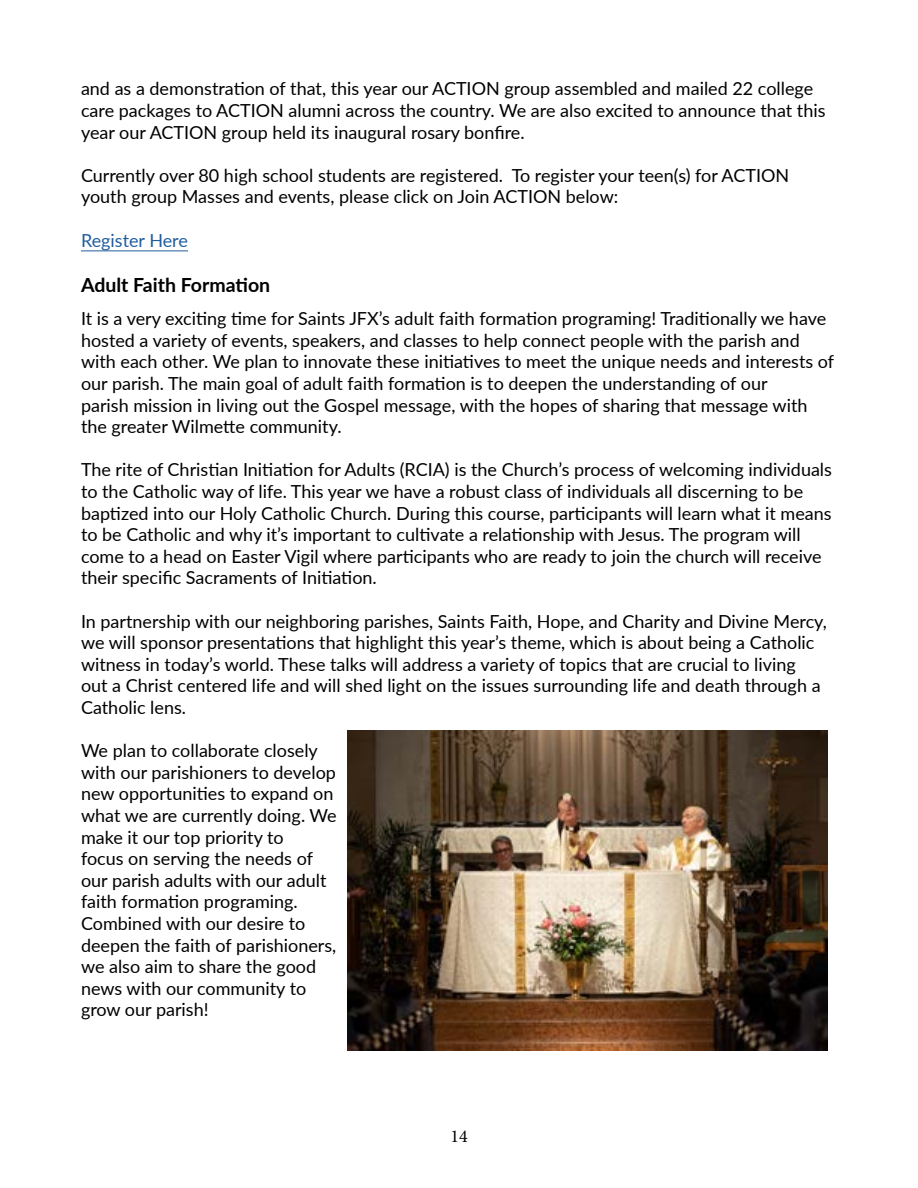
<style>
.page{position:relative;width:918px;height:1188px;background:#fff}
.page>*{position:absolute;margin:0;border:0;box-sizing:border-box;transform-origin:0 0}
.t1{font:700 19.5px "Lato";color:#000}
.t2{font:18px/21.6px "Lato";color:#000}
.t3{font:18px "Lato";color:#215e9e}
.t4{font:18px "Minion Pro";color:#000}
</style>
<div class="page">
<hr style="left:81px;top:250px;width:107px;height:1px;background:#215e9e">
<img style="left:348px;top:730px;width:480px;height:320px">
<p class="t2" style="left:81px;top:77px;width:746px">and as a demonstration of that, this year our ACTION group assembled and mailed 22 college care packages to ACTION alumni across the country. We are also excited to announce that this year our ACTION group held its inaugural rosary bonfire.</p>
<p class="t2" style="left:81px;top:164px;width:710px">Currently over 80 high school students are registered. To register your teen(s) for ACTION youth group Masses and events, please click on Join ACTION below:</p>
<p class="t3" style="left:81px;top:227px;width:109px">Register Here</p>
<p class="t1" style="left:81px;top:270px;width:191px">Adult Faith Formation</p>
<p class="t2" style="left:81px;top:307px;width:755px">It is a very exciting time for Saints JFX’s adult faith formation programing! Traditionally we have hosted a variety of events, speakers, and classes to help connect people with the parish and with each other. We plan to innovate these initiatives to meet the unique needs and interests of our parish. The main goal of adult faith formation is to deepen the understanding of our<br>parish mission in living out the Gospel message, with the hopes of sharing that message with the greater Wilmette community.</p>
<p class="t2" style="left:81px;top:458px;width:753px">The rite of Christian Initiation for Adults (RCIA) is the Church’s process of welcoming individuals to the Catholic way of life. This year we have a robust class of individuals all discerning to be baptized into our Holy Catholic Church. During this course, participants will learn what it means to be Catholic and why it’s important to cultivate a relationship with Jesus. The program will come to a head on Easter Vigil where participants who are ready to join the church will receive their specific Sacraments of Initiation.</p>
<p class="t2" style="left:81px;top:610px;width:748px">In partnership with our neighboring parishes, Saints Faith, Hope, and Charity and Divine Mercy, we will sponsor presentations that highlight this year’s theme, which is about being a Catholic witness in today’s world. These talks will address a variety of topics that are crucial to living<br>out a Christ centered life and will shed light on the issues surrounding life and death through a Catholic lens.</p>
<p class="t2" style="left:81px;top:739px;width:257px">We plan to collaborate closely with our parishioners to develop new opportunities to expand on what we are currently doing. We make it our top priority to<br>focus on serving the needs of our parish adults with our adult faith formation programing.<br>Combined with our desire to deepen the faith of parishioners, we also aim to share the good news with our community to grow our parish!</p>
<p class="t4" style="left:450px;top:1124px;width:19px">14</p>
</div>
